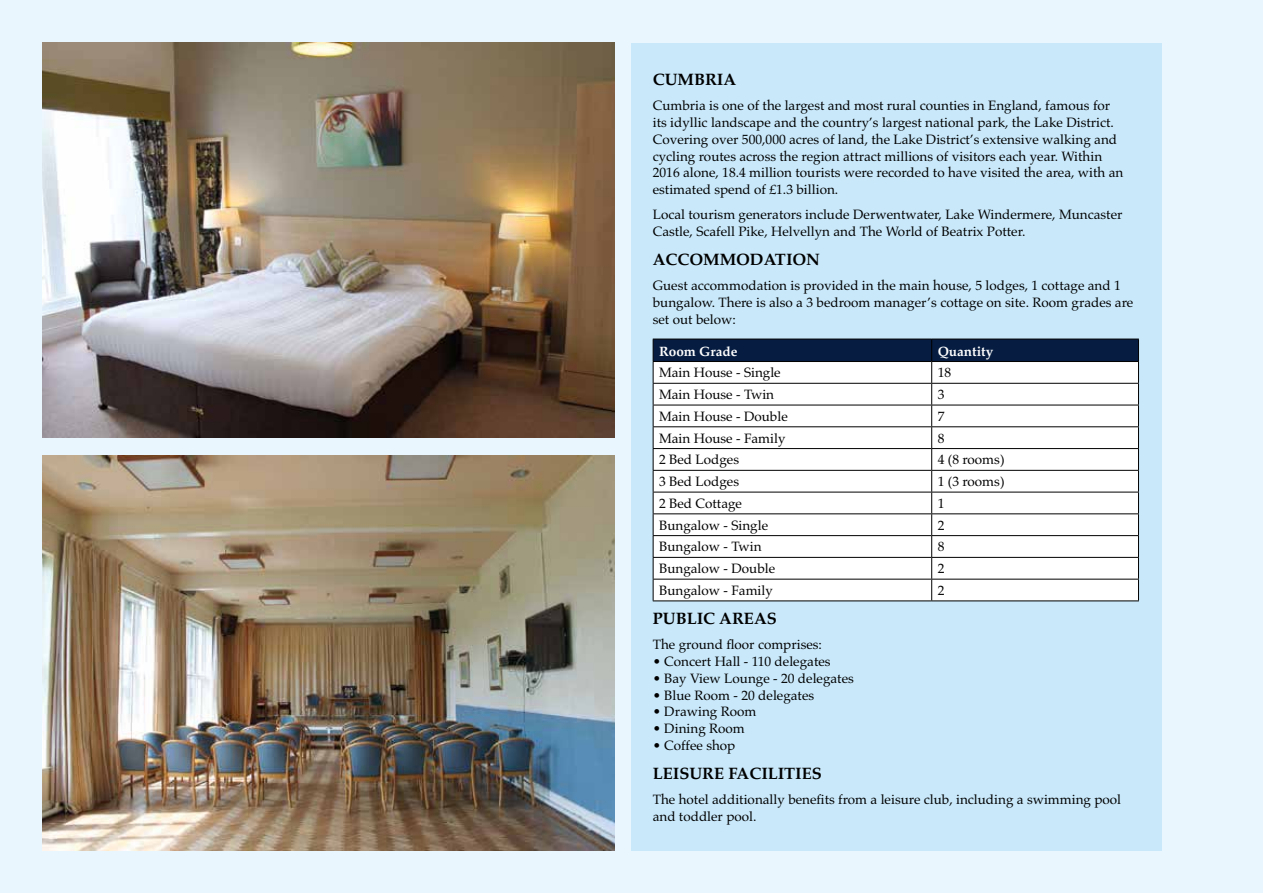
<style>
.page{position:relative;width:1263px;height:893px;background:#eaf6fe}
.page>*{position:absolute;margin:0;border:0;box-sizing:border-box;transform-origin:0 0}
.t1{font:700 16.5px "Palatino";color:#000}
.t2{font:13.5px/16.8px "Palatino";color:#000}
.t3{font:700 13.5px "Palatino";color:#fff}
</style>
<div class="page">
<div style="left:631px;top:43px;width:531px;height:807px;background:#c9e9fb"></div>
<svg style="left:653px;top:339px;width:486px;height:261px;background:#dddfe2"></svg>
<hr style="left:653px;top:600px;width:279px;height:1px;background:#000">
<hr style="left:932px;top:600px;width:207px;height:1px;background:#000">
<img style="left:43px;top:43px;width:571px;height:395px">
<img style="left:43px;top:455px;width:571px;height:395px">
<p class="t1" style="left:653px;top:70px;width:85px">CUMBRIA</p>
<p class="t2" style="left:653px;top:98px;width:472px">Cumbria is one of the largest and most rural counties in England, famous for its idyllic landscape and the country’s largest national park, the Lake District.<br>Covering over 500,000 acres of land, the Lake District’s extensive walking and cycling routes across the region attract millions of visitors each year. Within 2016 alone, 18.4 million tourists were recorded to have visited the area, with an estimated spend of £1.3 billion.</p>
<p class="t2" style="left:653px;top:207px;width:471px">Local tourism generators include Derwentwater, Lake Windermere, Muncaster<br>Castle, Scafell Pike, Helvellyn and The World of Beatrix Potter.</p>
<p class="t1" style="left:653px;top:250px;width:169px">ACCOMMODATION</p>
<p class="t2" style="left:653px;top:277px;width:482px">Guest accommodation is provided in the main house, 5 lodges, 1 cottage and 1 bungalow. There is also a 3 bedroom manager’s cottage on site. Room grades are set out below:</p>
<p class="t3" style="left:659px;top:343px;width:80px">Room Grade</p>
<p class="t3" style="left:938px;top:343px;width:57px">Quantity</p>
<p class="t2" style="left:659px;top:365px;width:123px">Main House - Single</p>
<p class="t2" style="left:938px;top:365px;width:15px">18</p>
<p class="t2" style="left:659px;top:386px;width:116px">Main House - Twin</p>
<p class="t2" style="left:938px;top:386px;width:8px">3</p>
<p class="t2" style="left:659px;top:408px;width:130px">Main House - Double</p>
<p class="t2" style="left:938px;top:408px;width:8px">7</p>
<p class="t2" style="left:659px;top:430px;width:128px">Main House - Family</p>
<p class="t2" style="left:938px;top:430px;width:8px">8</p>
<p class="t2" style="left:659px;top:452px;width:82px">2 Bed Lodges</p>
<p class="t2" style="left:938px;top:452px;width:68px">4 (8 rooms)</p>
<p class="t2" style="left:659px;top:473px;width:82px">3 Bed Lodges</p>
<p class="t2" style="left:938px;top:473px;width:68px">1 (3 rooms)</p>
<p class="t2" style="left:659px;top:495px;width:84px">2 Bed Cottage</p>
<p class="t2" style="left:938px;top:495px;width:8px">1</p>
<p class="t2" style="left:659px;top:517px;width:111px">Bungalow - Single</p>
<p class="t2" style="left:938px;top:517px;width:8px">2</p>
<p class="t2" style="left:659px;top:539px;width:104px">Bungalow - Twin</p>
<p class="t2" style="left:938px;top:539px;width:8px">8</p>
<p class="t2" style="left:659px;top:560px;width:118px">Bungalow - Double</p>
<p class="t2" style="left:938px;top:560px;width:8px">2</p>
<p class="t2" style="left:659px;top:582px;width:115px">Bungalow - Family</p>
<p class="t2" style="left:938px;top:582px;width:8px">2</p>
<p class="t1" style="left:653px;top:609px;width:126px">PUBLIC AREAS</p>
<p class="t2" style="left:653px;top:637px;width:171px">The ground floor comprises:</p>
<p class="t2" style="left:653px;top:653px;width:179px">• Concert Hall - 110 delegates</p>
<p class="t2" style="left:653px;top:670px;width:203px">• Bay View Lounge - 20 delegates</p>
<p class="t2" style="left:653px;top:687px;width:163px">• Blue Room - 20 delegates</p>
<p class="t2" style="left:653px;top:704px;width:105px">• Drawing Room</p>
<p class="t2" style="left:653px;top:720px;width:94px">• Dining Room</p>
<p class="t2" style="left:653px;top:737px;width:84px">• Coffee shop</p>
<p class="t1" style="left:653px;top:763px;width:171px">LEISURE FACILITIES</p>
<p class="t2" style="left:653px;top:791px;width:470px">The hotel additionally benefits from a leisure club, including a swimming pool and toddler pool.</p>
</div>
